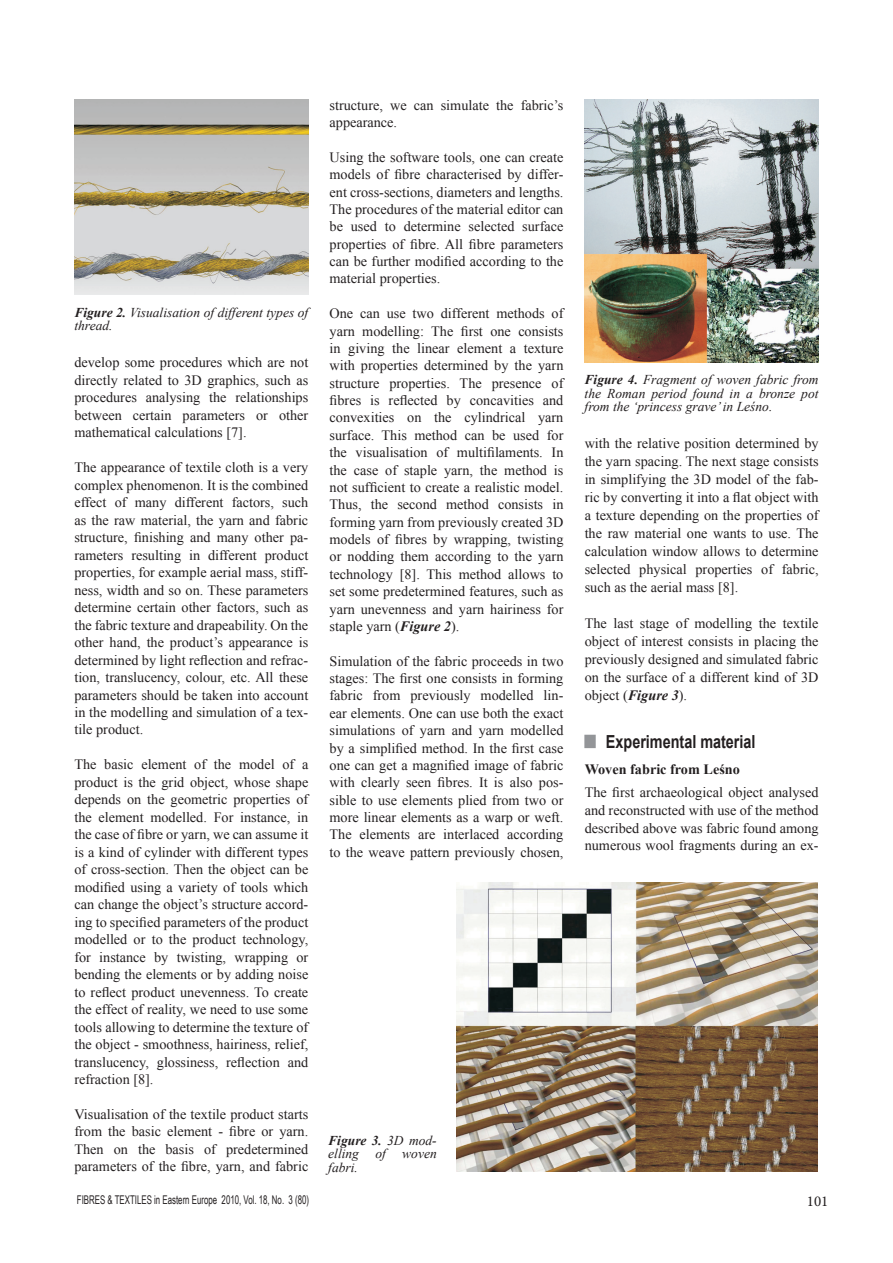
<style>
.page{position:relative;width:893px;height:1263px;background:#fff}
.page>*{position:absolute;margin:0;border:0;box-sizing:border-box;transform-origin:0 0}
.t1{font:700 18px "Arial";color:#231f20;scale:.8 1}
.t2{font:15px "Minion Pro";color:#231f20}
.t3{font:14.25px/17.4px "Times New Roman";color:#231f20;text-align:justify}
.t4{font:700 14.25px "Times New Roman";color:#231f20}
.t5{font:italic 13.5px/13.5px "Times New Roman";color:#231f20;text-align:justify}
.t6{font:12px "Arial Narrow";color:#231f20;scale:.8 1}
.s1{font-weight:700}
.s2{font-weight:700;font-style:italic}
.s3{color:#939598}
</style>
<div class="page">
<div style="left:584px;top:735px;width:12px;height:13px;border:3px solid #939598"></div>
<img style="left:74px;top:100px;width:234px;height:195px">
<img style="left:456px;top:883px;width:362px;height:288px">
<img style="left:585px;top:100px;width:233px;height:262px">
<p class="t5" style="left:74px;top:305px;width:235px"><span class="s1">Figure 2.</span> Visualisation of different types of thread.</p>
<p class="t3" style="left:74px;top:354px;width:235px">develop some procedures which are not directly related to 3D graphics, such as procedures analysing the relationships between certain parameters or other mathematical calculations [7].</p>
<p class="t3" style="left:74px;top:459px;width:235px">The appearance of textile cloth is a very complex phenomenon. It is the combined effect of many different factors, such as the raw material, the yarn and fabric structure, finishing and many other pa&shy;rameters resulting in different product properties, for example aerial mass, stiff&shy;ness, width and so on. These parameters determine certain other factors, such as the fabric texture and drapeability. On the other hand, the product’s appearance is determined by light reflection and refrac&shy;tion, translucency, colour, etc. All these parameters should be taken into account in the modelling and simulation of a tex&shy;tile product.</p>
<p class="t3" style="left:74px;top:756px;width:235px">The basic element of the model of a product is the grid object, whose shape depends on the geometric properties of the element modelled. For instance, in the case of fibre or yarn, we can assume it is a kind of cylinder with different types of cross-section. Then the object can be modified using a variety of tools which can change the object’s structure accord&shy;ing to specified parameters of the product modelled or to the product technology, for instance by twisting, wrapping or bending the elements or by adding noise to reflect product unevenness. To create the effect of reality, we need to use some tools allowing to determine the texture of the object - smoothness, hairiness, relief, translucency, glossiness, reflection and refraction [8].</p>
<p class="t3" style="left:74px;top:1105px;width:235px">Visualisation of the textile product starts from the basic element - fibre or yarn.<br>Then on the basis of predetermined parameters of the fibre, yarn, and fabric</p>
<p class="t3" style="left:330px;top:96px;width:235px">structure, we can simulate the fabric’s appearance.</p>
<p class="t3" style="left:330px;top:148px;width:235px">Using the software tools, one can create models of fibre characterised by differ&shy;ent cross-sections, diameters and lengths.<br>The procedures of the material editor can be used to determine selected surface properties of fibre. All fibre parameters can be further modified according to the material properties.</p>
<p class="t3" style="left:330px;top:304px;width:235px">One can use two different methods of yarn modelling: The first one consists in giving the linear element a texture with properties determined by the yarn structure properties. The presence of fibres is reflected by concavities and convexities on the cylindrical yarn surface. This method can be used for the visualisation of multifilaments. In the case of staple yarn, the method is not sufficient to create a realistic model.<br>Thus, the second method consists in forming yarn from previously created 3D models of fibres by wrapping, twisting or nodding them according to the yarn technology [8]. This method allows to set some predetermined features, such as yarn unevenness and yarn hairiness for staple yarn (<span class="s2">Figure 2</span>).</p>
<p class="t3" style="left:330px;top:652px;width:235px">Simulation of the fabric proceeds in two stages: The first one consists in forming fabric from previously modelled lin&shy;ear elements. One can use both the exact simulations of yarn and yarn modelled by a simplified method. In the first case one can get a magnified image of fabric with clearly seen fibres. It is also pos&shy;sible to use elements plied from two or more linear elements as a warp or weft.<br>The elements are interlaced according to the weave pattern previously chosen,</p>
<p class="t5" style="left:328px;top:1133px;width:110px"><span class="s1">Figure 3.</span> 3D mod&shy;elling of woven fabri.</p>
<p class="t5" style="left:585px;top:373px;width:235px"><span class="s1">Figure 4.</span> Fragment of woven fabric from the Roman period found in a bronze pot from the ‘princess grave’ in Leśno.</p>
<p class="t3" style="left:585px;top:434px;width:235px;line-height:18px">with the relative position determined by the yarn spacing. The next stage consists in simplifying the 3D model of the fab&shy;ric by converting it into a flat object with a texture depending on the properties of the raw material one wants to use. The calculation window allows to determine selected physical properties of fabric, such as the aerial mass [8].</p>
<p class="t3" style="left:585px;top:614px;width:235px;line-height:18px">The last stage of modelling the textile object of interest consists in placing the previously designed and simulated fabric on the surface of a different kind of 3D object (<span class="s2">Figure 3</span>).</p>
<p class="t1" style="left:585px;top:730px;width:215px"><span class="s3">■</span> Experimental material</p>
<p class="t4" style="left:585px;top:760px;width:157px">Woven fabric from Leśno</p>
<p class="t3" style="left:585px;top:783px;width:235px;line-height:18px">The first archaeological object analysed and reconstructed with use of the method described above was fabric found among numerous wool fragments during an ex-</p>
<p class="t6" style="left:77px;top:1191px;width:292px">FIBRES &amp; TEXTILES in Eastern Europe 2010, Vol. 18, No. 3 (80)</p>
<p class="t2" style="left:807px;top:1191px;width:23px">101</p>
</div>
